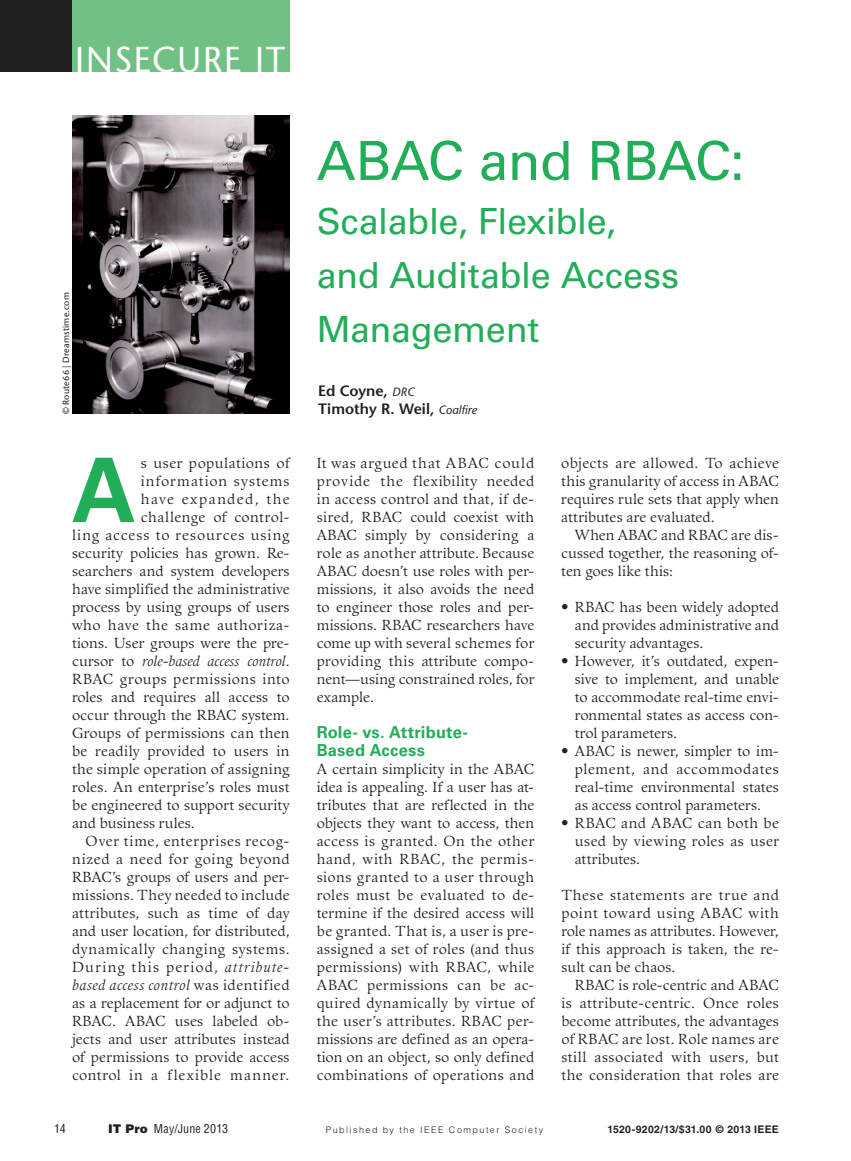
<style>
.page{position:relative;width:851px;height:1161px;background:#fff}
.page>*{position:absolute;margin:0;border:0;box-sizing:border-box;transform-origin:0 0}
.t1{font:700 88.95px "Univers LT Std";color:#22ae58}
.t2{font:54px "Univers LT Std";letter-spacing:-.02em;color:#22ae58}
.t3{font:36px/54px "Univers LT Std";letter-spacing:-.01em;color:#22ae58}
.t4{font:500 36px "Stone Sans Std";letter-spacing:.055em;color:#fff;scale:.95 1}
.t5{font:700 16.5px/18px "Univers LT Std";letter-spacing:.01em;color:#22ae58}
.t6{font:600 15px/18px "Stone Sans Std";color:#231f20}
.t7{font:14.25px/18px "Guardi LT Std";letter-spacing:.02em;color:#231f20;text-align:justify}
.t8{font:14.25px "Guardi LT Std";letter-spacing:.045em;color:#231f20}
.t9{font:italic 14.25px "Guardi LT Std";letter-spacing:.02em;color:#231f20}
.t10{font:italic 14.25px "Guardi LT Std";letter-spacing:.045em;color:#231f20}
.t11{font:14.25px "Guardi LT Std";color:#231f20}
.t12{font:14.25px "Guardi LT Std";letter-spacing:.055em;color:#231f20}
.t13{font:14.25px "Guardi LT Std";letter-spacing:.09em;color:#231f20}
.t14{font:14.25px "Guardi LT Std";letter-spacing:.065em;color:#231f20}
.t15{font:14.25px "Guardi LT Std";letter-spacing:.05em;color:#231f20}
.t16{font:14.25px "Guardi LT Std";letter-spacing:.06em;color:#231f20}
.t17{font:14.25px "Guardi LT Std";letter-spacing:.07em;color:#231f20}
.t18{font:14.25px "Guardi LT Std";letter-spacing:.095em;color:#231f20}
.t19{font:condensed 12px "Helvetica LT Std";letter-spacing:.015em;color:#231f20}
.t20{font:700 10.5px "Helvetica LT Std";letter-spacing:.02em;color:#231f20}
.t21{font:300 9px "Helvetica LT Std";letter-spacing:.165em;color:#231f20}
.t22{font:500 9px "Stone Sans Std";letter-spacing:.02em;color:#231f20}
.s1{font-style:normal}
.s2{font-style:italic}
.s3{font-weight:500;font-style:italic;font-size:12px}
.s4{font-size:15px}
.s5{font-weight:900;font-stretch:normal}
</style>
<div class="page">
<div style="left:0;top:0;width:72px;height:72px;background:#231f20"></div>
<div style="left:72px;top:0;width:218px;height:72px;background:#71c184"></div>
<img style="left:72px;top:115px;width:218px;height:299px">
<h3 class="t4" style="left:75px;top:38px;width:222px">INSECURE IT</h3>
<p class="t22" style="left:61px;top:414px;width:123px;rotate:-90deg">© ROUTE66 | DREAMSTIME.COM</p>
<h1 class="t1" style="left:72px;top:439px;width:66px">A</h1>
<p class="t7" style="left:141px;top:454px;width:150px">s user populations of</p>
<p class="t17" style="left:141px;top:472px;width:150px">information systems</p>
<p class="t18" style="left:141px;top:490px;width:150px">have expanded, the</p>
<p class="t7" style="left:141px;top:508px;width:150px">challenge of control-</p>
<p class="t14" style="left:72px;top:526px;width:219px">ling access to resources using</p>
<p class="t7" style="left:72px;top:544px;width:219px">security policies has grown. Re-</p>
<p class="t7" style="left:72px;top:562px;width:219px">searchers and system developers</p>
<p class="t7" style="left:72px;top:580px;width:219px">have simplified the administrative</p>
<p class="t7" style="left:72px;top:598px;width:219px">process by using groups of users</p>
<p class="t8" style="left:72px;top:616px;width:219px">who have the same authoriza-</p>
<p class="t7" style="left:72px;top:634px;width:219px">tions. User groups were the pre-</p>
<p class="t9" style="left:72px;top:653px;width:219px"><span class="s1">cursor to</span> role-based access control<span class="s1">.</span></p>
<p class="t7" style="left:72px;top:670px;width:219px">RBAC groups permissions into</p>
<p class="t7" style="left:72px;top:688px;width:219px">roles and requires all access to</p>
<p class="t7" style="left:72px;top:706px;width:219px">occur through the RBAC system.</p>
<p class="t7" style="left:72px;top:724px;width:219px">Groups of permissions can then</p>
<p class="t7" style="left:72px;top:742px;width:219px">be readily provided to users in</p>
<p class="t7" style="left:72px;top:760px;width:219px">the simple operation of assigning</p>
<p class="t7" style="left:72px;top:778px;width:219px">roles. An enterprise’s roles must</p>
<p class="t7" style="left:72px;top:796px;width:219px">be engineered to support security</p>
<p class="t7" style="left:72px;top:814px;width:124px">and business rules.</p>
<p class="t15" style="left:85px;top:832px;width:206px">Over time, enterprises recog-</p>
<p class="t8" style="left:72px;top:850px;width:219px">nized a need for going beyond</p>
<p class="t7" style="left:72px;top:868px;width:219px">RBAC’s groups of users and per-</p>
<p class="t7" style="left:72px;top:886px;width:219px">missions. They needed to include</p>
<p class="t7" style="left:72px;top:904px;width:219px">attributes, such as time of day</p>
<p class="t7" style="left:72px;top:922px;width:219px">and user location, for distributed,</p>
<p class="t12" style="left:72px;top:940px;width:219px">dynamically changing systems.</p>
<p class="t13" style="left:72px;top:958px;width:219px">During this period, <span class="s2">attribute-</span></p>
<p class="t10" style="left:72px;top:977px;width:219px">based access control <span class="s1">was identified</span></p>
<p class="t11" style="left:72px;top:994px;width:219px">as a replacement for or adjunct to</p>
<p class="t7" style="left:72px;top:1012px;width:219px">RBAC. ABAC uses labeled ob-</p>
<p class="t7" style="left:72px;top:1030px;width:219px">jects and user attributes instead</p>
<p class="t7" style="left:72px;top:1048px;width:219px">of permissions to provide access</p>
<p class="t16" style="left:72px;top:1066px;width:219px">control in a flexible manner.</p>
<h2 class="t2" style="left:316px;top:129px;width:429px">ABAC and RBAC:</h2>
<h3 class="t3" style="left:316px;top:194px;width:364px">Scalable, Flexible, and Auditable Access<br>Management</h3>
<p class="t6" style="left:318px;top:382px;width:160px">Ed Coyne, <span class="s3">DRC<br></span>Timothy R. Weil, <span class="s3">Coalfire</span></p>
<p class="t7" style="left:317px;top:454px;width:219px">It was argued that ABAC could provide the flexibility needed in access control and that, if de&shy;sired, RBAC could coexist with ABAC simply by considering a role as another attribute. Because ABAC doesn’t use roles with per&shy;missions, it also avoids the need to engineer those roles and per&shy;missions. RBAC researchers have come up with several schemes for providing this attribute compo&shy;nent—using constrained roles, for example.</p>
<p class="t5" style="left:316px;top:723px;width:153px">Role- vs. Attribute-<br>Based Access</p>
<p class="t7" style="left:316px;top:760px;width:219px">A certain simplicity in the ABAC idea is appealing. If a user has at&shy;tributes that are reflected in the objects they want to access, then access is granted. On the other hand, with RBAC, the permis&shy;sions granted to a user through roles must be evaluated to de&shy;termine if the desired access will be granted. That is, a user is pre&shy;assigned a set of roles (and thus permissions) with RBAC, while ABAC permissions can be ac&shy;quired dynamically by virtue of the user’s attributes. RBAC per&shy;missions are defined as an opera&shy;tion on an object, so only defined combinations of operations and</p>
<p class="t7" style="left:561px;top:454px;width:219px">objects are allowed. To achieve this granularity of access in ABAC requires rule sets that apply when attributes are evaluated.</p>
<p class="t7" style="left:561px;top:526px;width:219px;text-indent:13px">When ABAC and RBAC are dis&shy;cussed together, the reasoning of&shy;ten goes like this:</p>
<p class="t7" style="left:574px;top:598px;width:205px;text-indent:-14px"><span class="s4">•</span> RBAC has been widely adopted and provides administrative and security advantages.</p>
<p class="t7" style="left:574px;top:652px;width:206px;text-indent:-14px"><span class="s4">•</span> However, it’s outdated, expen&shy;sive to implement, and unable to accommodate real-time envi&shy;ronmental states as access con&shy;trol parameters.</p>
<p class="t7" style="left:574px;top:742px;width:206px;text-indent:-14px"><span class="s4">•</span> ABAC is newer, simpler to im&shy;plement, and accommodates real-time environmental states as access control parameters.</p>
<p class="t7" style="left:574px;top:814px;width:205px;text-indent:-14px"><span class="s4">•</span> RBAC and ABAC can both be used by viewing roles as user attributes.</p>
<p class="t7" style="left:561px;top:886px;width:219px">These statements are true and point toward using ABAC with role names as attributes. However, if this approach is taken, the re&shy;sult can be chaos.</p>
<p class="t7" style="left:561px;top:976px;width:219px;text-indent:13px">RBAC is role-centric and ABAC is attribute-centric. Once roles become attributes, the advantages of RBAC are lost. Role names are still associated with users, but the consideration that roles are</p>
<p class="t19" style="left:54px;top:1121px;width:13px">14</p>
<p class="t19" style="left:108px;top:1121px;width:121px"><span class="s5">IT Pro</span> May/June 2013</p>
<p class="t21" style="left:326px;top:1125px;width:219px">Published by the IEEE Computer Society</p>
<p class="t20" style="left:607px;top:1123px;width:173px">1520-9202/13/$31.00 © 2013 IEEE</p>
</div>
